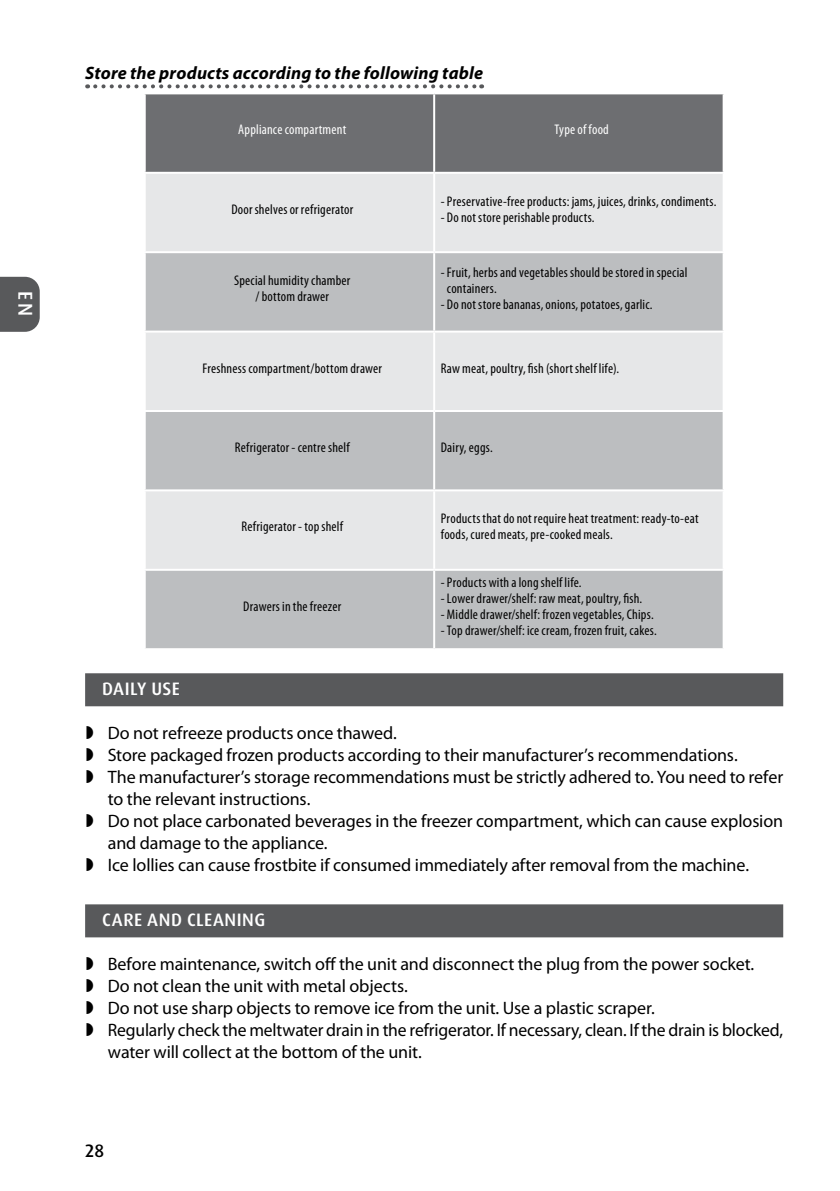
<style>
.page{position:relative;width:840px;height:1191px;background:#fff}
.page>*{position:absolute;margin:0;border:0;box-sizing:border-box;transform-origin:0 0}
.t1{font:500 20px "Dax Pro";color:#fff}
.t2{font:18px/22px "Myriad Pro";letter-spacing:-.005em;color:#000}
.t3{font:italic 700 18px "Myriad Pro";letter-spacing:.01em;color:#000}
.t4{font:500 18px "Dax Pro";letter-spacing:.025em;color:#fff}
.t5{font:500 18px "Dax Pro";color:#000}
.t6{font:condensed 14px/16px "Myriad Pro";letter-spacing:.015em;color:#000}
.t7{font:condensed 14px "Myriad Pro";letter-spacing:.015em;color:#fff}
</style>
<div class="page">
<svg style="left:0;top:277px;width:40px;height:55px;background:#606163"></svg>
<svg style="left:95px;top:84px;width:387px;height:4px"></svg>
<div style="left:85px;top:673px;width:697px;height:33px;background:#58595b"></div>
<div style="left:85px;top:904px;width:697px;height:33px;background:#58595b"></div>
<div style="left:146px;top:94px;width:576px;height:78px;background:#6d6e71"></div>
<div style="left:146px;top:174px;width:576px;height:77px;background:#e6e7e8"></div>
<svg style="left:146px;top:253px;width:576px;height:395px;background:#c6c8ca"></svg>
<div style="left:146px;top:491px;width:576px;height:78px;background:#e6e7e8"></div>
<hr style="left:433px;top:94px;width:2px;height:78px;background:#fff">
<hr style="left:433px;top:174px;width:2px;height:77px;background:#fff">
<hr style="left:433px;top:253px;width:2px;height:77px;background:#fff">
<hr style="left:144px;top:330px;width:290px;height:2px;background:#fff">
<hr style="left:434px;top:330px;width:290px;height:2px;background:#fff">
<hr style="left:433px;top:332px;width:2px;height:78px;background:#fff">
<hr style="left:144px;top:410px;width:290px;height:2px;background:#fff">
<hr style="left:434px;top:410px;width:290px;height:2px;background:#fff">
<hr style="left:433px;top:412px;width:2px;height:77px;background:#fff">
<hr style="left:433px;top:571px;width:2px;height:77px;background:#fff">
<hr style="left:144px;top:489px;width:290px;height:2px;background:#fff">
<hr style="left:144px;top:569px;width:290px;height:2px;background:#fff">
<hr style="left:434px;top:489px;width:290px;height:2px;background:#fff">
<hr style="left:433px;top:491px;width:2px;height:78px;background:#fff">
<hr style="left:434px;top:569px;width:290px;height:2px;background:#fff">
<p class="t1" style="left:38px;top:291px;width:26px;rotate:90deg">EN</p>
<p class="t3" style="left:85px;top:63px;width:399px">Store the products according to the following table</p>
<p class="t7" style="left:238px;top:122px;width:109px">Appliance compartment</p>
<p class="t7" style="left:554px;top:122px;width:56px">Type of food</p>
<p class="t6" style="left:231px;top:201px;width:123px">Door shelves or refrigerator</p>
<p class="t6" style="left:440px;top:193px;width:277px">- Preservative-free products: jams, juices, drinks, condiments.</p>
<p class="t6" style="left:440px;top:209px;width:155px">- Do not store perishable products.</p>
<p class="t6" style="left:234px;top:273px;width:118px;text-align:center">Special humidity chamber / bottom drawer</p>
<p class="t6" style="left:446px;top:265px;width:242px;text-indent:-6px">- Fruit, herbs and vegetables should be stored in special containers.</p>
<p class="t6" style="left:440px;top:297px;width:213px">- Do not store bananas, onions, potatoes, garlic.</p>
<p class="t6" style="left:202px;top:360px;width:181px">Freshness compartment/bottom drawer</p>
<p class="t6" style="left:440px;top:360px;width:180px">Raw meat, poultry, fish (short shelf life).</p>
<p class="t6" style="left:235px;top:439px;width:116px">Refrigerator - centre shelf</p>
<p class="t6" style="left:440px;top:439px;width:53px">Dairy, eggs.</p>
<p class="t6" style="left:241px;top:519px;width:103px">Refrigerator - top shelf</p>
<p class="t6" style="left:440px;top:511px;width:259px">Products that do not require heat treatment: ready-to-eat foods, cured meats, pre-cooked meals.</p>
<p class="t6" style="left:243px;top:598px;width:99px">Drawers in the freezer</p>
<p class="t6" style="left:440px;top:574px;width:142px">- Products with a long shelf life.</p>
<p class="t6" style="left:440px;top:590px;width:203px">- Lower drawer/shelf: raw meat, poultry, fish.</p>
<p class="t6" style="left:440px;top:606px;width:214px">- Middle drawer/shelf: frozen vegetables, Chips.</p>
<p class="t6" style="left:440px;top:622px;width:217px">- Top drawer/shelf: ice cream, frozen fruit, cakes.</p>
<p class="t4" style="left:102px;top:677px;width:79px">DAILY USE</p>
<p class="t2" style="left:108px;top:722px;width:676px">Do not refreeze products once thawed.<br>Store packaged frozen products according to their manufacturer’s recommendations.<br>The manufacturer’s storage recommendations must be strictly adhered to. You need to refer to the relevant instructions.<br>Do not place carbonated beverages in the freezer compartment, which can cause explosion and damage to the appliance.<br>Ice lollies can cause frostbite if consumed immediately after removal from the machine.</p>
<p class="t4" style="left:102px;top:908px;width:164px">CARE AND CLEANING</p>
<p class="t2" style="left:108px;top:953px;width:676px">Before maintenance, switch off the unit and disconnect the plug from the power socket.<br>Do not clean the unit with metal objects.<br>Do not use sharp objects to remove ice from the unit. Use a plastic scraper.<br>Regularly check the meltwater drain in the refrigerator. If necessary, clean. If the drain is blocked, water will collect at the bottom of the unit.</p>
<p class="t5" style="left:85px;top:1139px;width:20px">28</p>
</div>
